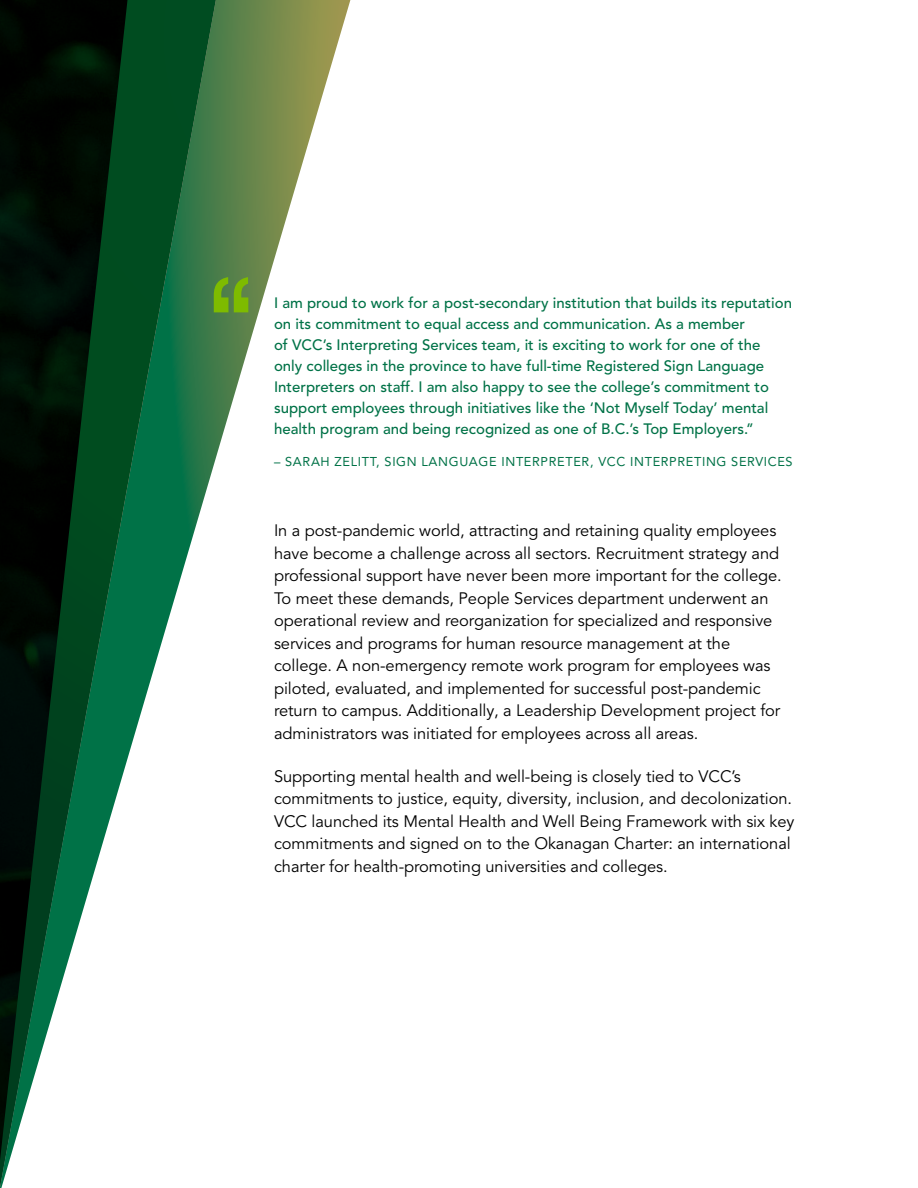
<style>
.page{position:relative;width:918px;height:1188px;background:#fff}
.page>*{position:absolute;margin:0;border:0;box-sizing:border-box;transform-origin:0 0}
.t1{font:146.25px "Europa Gro SH Con";color:#7ebb00;scale:1.07 1}
.t2{font:16.5px/22.5px "Avenir LT Pro";letter-spacing:-.005em;color:#000}
.t3{font:500 15px/21px "Avenir LT Pro";color:#007247}
.t4{font:12.75px "Avenir LT Pro";letter-spacing:.05em;color:#007247}
</style>
<div class="page">
<svg style="left:0;top:0;width:351px;height:1188px"></svg>
<h1 class="t1" style="left:211px;top:251px;width:39px">“</h1>
<p class="t3" style="left:274px;top:293px;width:519px">I am proud to work for a post-secondary institution that builds its reputation on its commitment to equal access and communication. As a member<br>of VCC’s Interpreting Services team, it is exciting to work for one of the only colleges in the province to have full-time Registered Sign Language Interpreters on staff. I am also happy to see the college’s commitment to support employees through initiatives like the ‘Not Myself Today’ mental health program and being recognized as one of B.C.’s Top Employers.”</p>
<p class="t4" style="left:274px;top:454px;width:520px">– SARAH ZELITT, SIGN LANGUAGE INTERPRETER, VCC INTERPRETING SERVICES</p>
<p class="t2" style="left:274px;top:520px;width:509px">In a post-pandemic world, attracting and retaining quality employees have become a challenge across all sectors. Recruitment strategy and professional support have never been more important for the college.<br>To meet these demands, People Services department underwent an operational review and reorganization for specialized and responsive services and programs for human resource management at the college. A non-emergency remote work program for employees was piloted, evaluated, and implemented for successful post-pandemic return to campus. Additionally, a Leadership Development project for administrators was initiated for employees across all areas.</p>
<p class="t2" style="left:274px;top:765px;width:522px">Supporting mental health and well-being is closely tied to VCC’s commitments to justice, equity, diversity, inclusion, and decolonization.<br>VCC launched its Mental Health and Well Being Framework with six key commitments and signed on to the Okanagan Charter: an international charter for health-promoting universities and colleges.</p>
</div>
